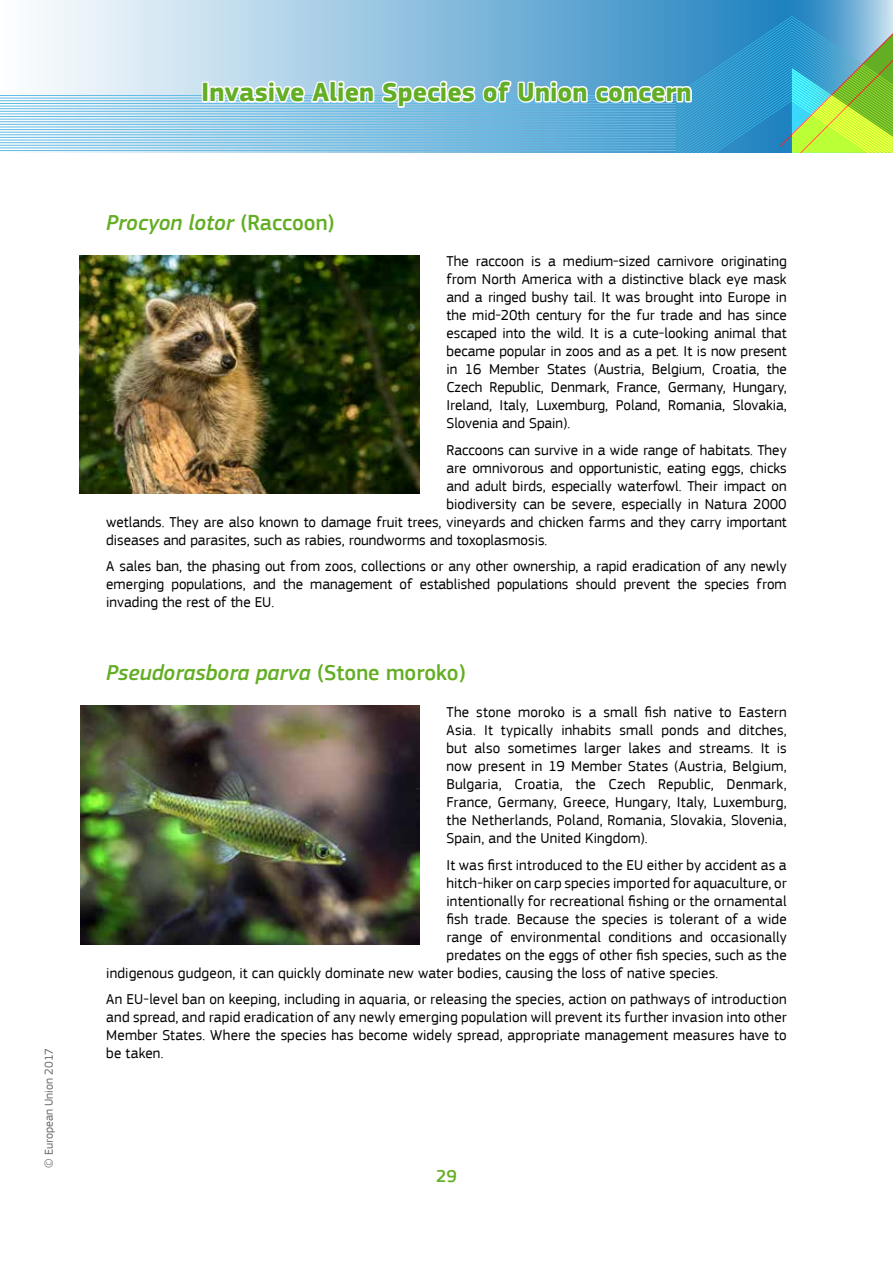
<style>
.page{position:relative;width:893px;height:1263px;background:#fff}
.page>*{position:absolute;margin:0;border:0;box-sizing:border-box;transform-origin:0 0}
.t1{font:700 27px "EC Square Sans Pro";color:#63ae24}
.t2{font:italic 500 22.5px "EC Square Sans Pro";color:#63ae24}
.t3{font:500 18px "EC Square Sans Pro";color:#63ae24}
.t4{font:15px/18px "EC Square Sans Pro";color:#000;text-align:justify}
.t5{font:12px "EC Square Sans Pro";color:#696a6b}
.s1{font-style:normal}
</style>
<div class="page">
<svg style="left:778px;top:0;width:115px;height:8px"></svg>
<svg style="left:1px;top:0;width:777px;height:153px"></svg>
<hr style="left:0;top:95px;width:676px;height:1px;background:#63bce6">
<hr style="left:0;top:103px;width:676px;height:1px;background:#63bce6">
<hr style="left:0;top:98px;width:676px;height:1px;background:#63bce6">
<hr style="left:0;top:100px;width:676px;height:1px;background:#63bce6">
<hr style="left:0;top:150px;width:676px;height:1px;background:#63bce6">
<hr style="left:0;top:106px;width:676px;height:1px;background:#63bce6">
<hr style="left:0;top:114px;width:676px;height:1px;background:#63bce6">
<hr style="left:0;top:111px;width:676px;height:1px;background:#63bce6">
<hr style="left:0;top:108px;width:676px;height:1px;background:#63bce6">
<hr style="left:0;top:116px;width:676px;height:1px;background:#63bce6">
<hr style="left:0;top:124px;width:676px;height:1px;background:#63bce6">
<hr style="left:0;top:119px;width:676px;height:1px;background:#63bce6">
<hr style="left:0;top:121px;width:676px;height:1px;background:#63bce6">
<hr style="left:0;top:137px;width:676px;height:1px;background:#63bce6">
<hr style="left:0;top:127px;width:676px;height:1px;background:#63bce6">
<hr style="left:0;top:135px;width:676px;height:1px;background:#63bce6">
<hr style="left:0;top:132px;width:676px;height:1px;background:#63bce6">
<hr style="left:0;top:129px;width:676px;height:1px;background:#63bce6">
<hr style="left:0;top:148px;width:676px;height:1px;background:#63bce6">
<hr style="left:0;top:145px;width:676px;height:1px;background:#63bce6">
<hr style="left:0;top:142px;width:676px;height:1px;background:#63bce6">
<hr style="left:0;top:140px;width:676px;height:1px;background:#63bce6">
<svg style="left:0;top:97px;width:1px;height:52px"></svg>
<svg style="left:199px;top:8px;width:694px;height:145px;background:#7bbad0"></svg>
<img style="left:80px;top:706px;width:340px;height:238px">
<img style="left:80px;top:255px;width:340px;height:238px">
<p class="t5" style="left:42px;top:1168px;width:122px;rotate:-90deg">© European Union 2017</p>
<h1 class="t1" style="left:201px;top:76px;width:492px">Invasive Alien Species of Union concern</h1>
<h2 class="t2" style="left:106px;top:209px;width:230px">Procyon lotor <span class="s1">(Raccoon)</span></h2>
<p class="t4" style="left:446px;top:253px;width:342px">The raccoon is a medium-sized carnivore originating from North America with a distinctive black eye mask and a ringed bushy tail. It was brought into Europe in the mid-20th century for the fur trade and has since escaped into the wild. It is a cute-looking animal that became popular in zoos and as a pet. It is now present in 16 Member States (Austria, Belgium, Croatia, the Czech Republic, Denmark, France, Germany, Hungary, Ireland, Italy, Luxemburg, Poland, Romania, Slovakia, Slovenia and Spain).</p>
<p class="t4" style="left:446px;top:441px;width:342px">Raccoons can survive in a wide range of habitats. They</p>
<p class="t4" style="left:446px;top:459px;width:342px">are omnivorous and opportunistic, eating eggs, chicks</p>
<p class="t4" style="left:446px;top:477px;width:342px">and adult birds, especially waterfowl. Their impact on</p>
<p class="t4" style="left:446px;top:495px;width:342px">biodiversity can be severe, especially in Natura 2000</p>
<p class="t4" style="left:106px;top:513px;width:682px">wetlands. They are also known to damage fruit trees, vineyards and chicken farms and they carry important</p>
<p class="t4" style="left:106px;top:531px;width:443px">diseases and parasites, such as rabies, roundworms and toxoplasmosis.</p>
<p class="t4" style="left:106px;top:558px;width:682px">A sales ban, the phasing out from zoos, collections or any other ownership, a rapid eradication of any newly emerging populations, and the management of established populations should prevent the species from invading the rest of the EU.</p>
<h2 class="t2" style="left:106px;top:660px;width:361px">Pseudorasbora parva <span class="s1">(Stone moroko)</span></h2>
<p class="t4" style="left:446px;top:703px;width:342px">The stone moroko is a small fish native to Eastern Asia. It typically inhabits small ponds and ditches, but also sometimes larger lakes and streams. It is now present in 19 Member States (Austria, Belgium, Bulgaria, Croatia, the Czech Republic, Denmark, France, Germany, Greece, Hungary, Italy, Luxemburg, the Netherlands, Poland, Romania, Slovakia, Slovenia, Spain, and the United Kingdom).</p>
<p class="t4" style="left:446px;top:856px;width:342px">It was first introduced to the EU either by accident as a</p>
<p class="t4" style="left:446px;top:874px;width:342px">hitch-hiker on carp species imported for aquaculture, or</p>
<p class="t4" style="left:446px;top:892px;width:342px">intentionally for recreational fishing or the ornamental</p>
<p class="t4" style="left:446px;top:910px;width:342px">fish trade. Because the species is tolerant of a wide</p>
<p class="t4" style="left:446px;top:928px;width:342px">range of environmental conditions and occasionally</p>
<p class="t4" style="left:446px;top:946px;width:342px">predates on the eggs of other fish species, such as the</p>
<p class="t4" style="left:106px;top:964px;width:614px">indigenous gudgeon, it can quickly dominate new water bodies, causing the loss of native species.</p>
<p class="t4" style="left:106px;top:990px;width:682px">An EU-level ban on keeping, including in aquaria, or releasing the species, action on pathways of introduction and spread, and rapid eradication of any newly emerging population will prevent its further invasion into other Member States. Where the species has become widely spread, appropriate management measures have to be taken.</p>
<p class="t3" style="left:436px;top:1165px;width:22px">29</p>
</div>
